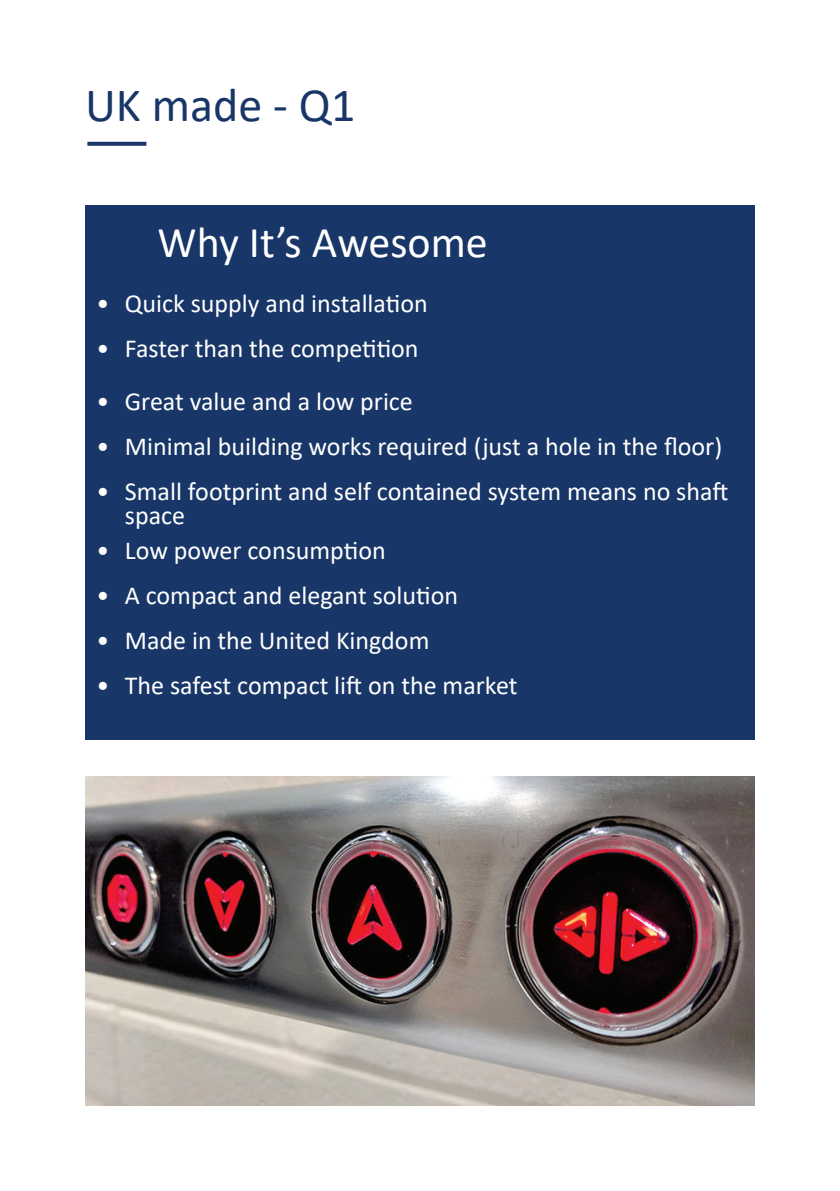
<style>
.page{position:relative;width:840px;height:1191px;background:#fff}
.page>*{position:absolute;margin:0;border:0;box-sizing:border-box;transform-origin:0 0}
.t1{font:48px "Calibri";color:#183667}
.t2{font:44px "Calibri";color:#fff}
.t3{font:26px/24px "Calibri";color:#fff}
</style>
<div class="page">
<img style="left:85px;top:777px;width:669px;height:329px">
<svg style="left:87px;top:142px;width:59px;height:4px"></svg>
<div style="left:85px;top:205px;width:669px;height:535px;background:#183667"></div>
<h1 class="t1" style="left:85px;top:72px;width:272px">UK made - Q1</h1>
<h2 class="t2" style="left:157px;top:212px;width:332px">Why It’s Awesome</h2>
<p class="t3" style="left:96px;top:291px;width:332px">• Quick supply and installation</p>
<p class="t3" style="left:96px;top:336px;width:323px">• Faster than the competition</p>
<p class="t3" style="left:96px;top:389px;width:318px">• Great value and a low price</p>
<p class="t3" style="left:96px;top:434px;width:627px">• Minimal building works required (just a hole in the floor)</p>
<p class="t3" style="left:125px;top:479px;width:604px;text-indent:-28px">• Small footprint and self contained system means no shaft space</p>
<p class="t3" style="left:96px;top:538px;width:290px">• Low power consumption</p>
<p class="t3" style="left:96px;top:583px;width:363px">• A compact and elegant solution</p>
<p class="t3" style="left:96px;top:628px;width:334px">• Made in the United Kingdom</p>
<p class="t3" style="left:96px;top:673px;width:422px">• The safest compact lift on the market</p>
</div>
